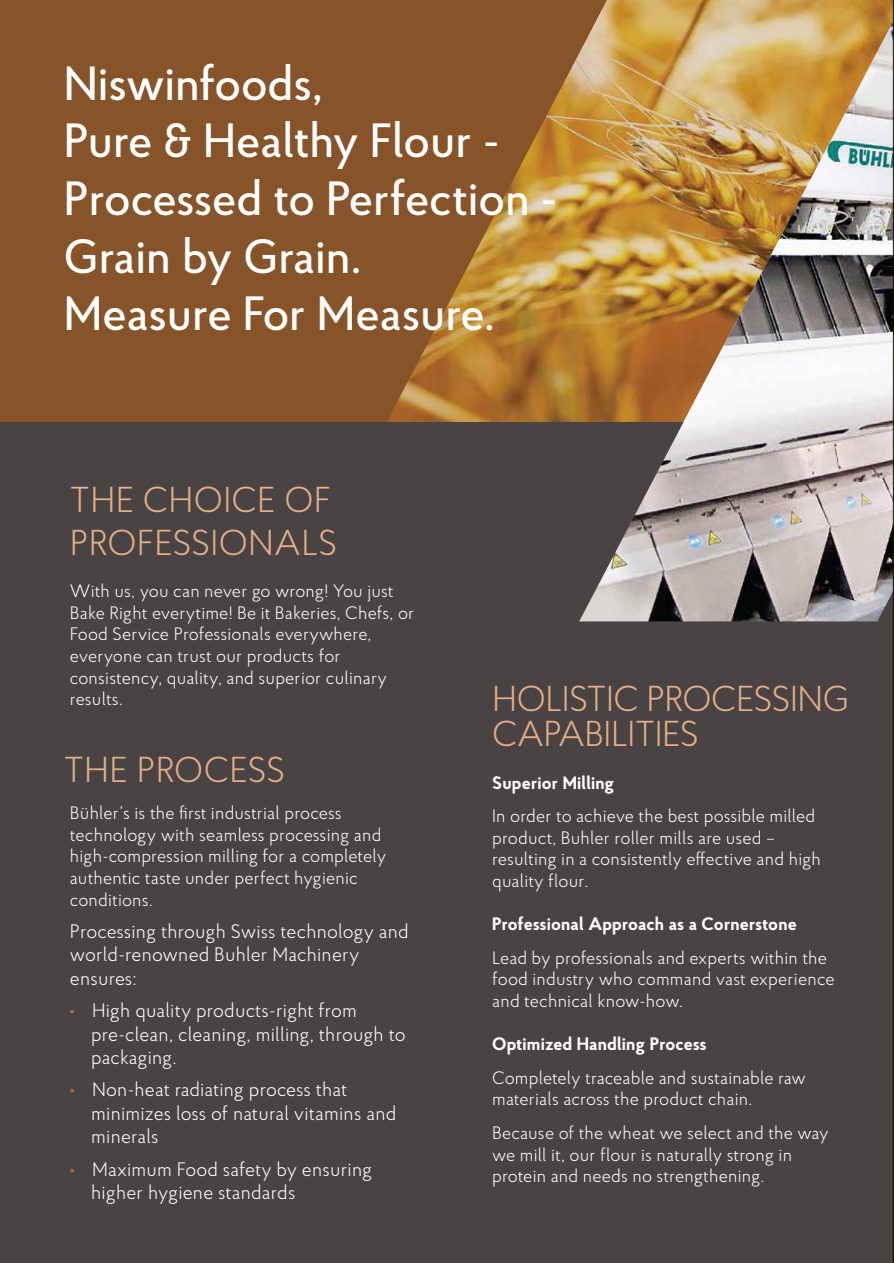
<style>
.page{position:relative;width:894px;height:1263px;background:#fff}
.page>*{position:absolute;margin:0;border:0;box-sizing:border-box;transform-origin:0 0}
.t1{font:500 48px/57.6px "Proba Pro";color:#fff}
.t2{font:300 36px/43.2px "Proba Pro";letter-spacing:.01em;color:#e2af88}
.t3{font:300 36px/34.5px "Proba Pro";letter-spacing:-.01em;color:#e2af88}
.t4{font:300 19.5px/23.4px "Proba Pro";letter-spacing:.01em;color:#fff}
.t5{font:300 18px/21.6px "Proba Pro";letter-spacing:.01em;color:#fff}
.t6{font:700 18px "Proba Pro";letter-spacing:.01em;color:#fff}
.s1{font-weight:700;color:#aa6f44}
</style>
<div class="page">
<svg style="left:0;top:0;width:607px;height:422px;background:#8e5b2b"></svg>
<div style="left:0;top:422px;width:894px;height:841px;background:#494343"></div>
<img style="left:579px;top:23px;width:314px;height:598px">
<hr style="left:893px;top:0;width:1px;height:1263px;background:#1a0e04">
<h1 class="t1" style="left:64px;top:53px;width:495px">Niswinfoods,<br>Pure &amp; Healthy Flour -<br>Processed to Perfection -<br>Grain by Grain.<br>Measure For Measure.</h1>
<h2 class="t2" style="left:70px;top:477px;width:269px">THE CHOICE OF<br>PROFESSIONALS</h2>
<p class="t5" style="left:70px;top:580px;width:346px">With us, you can never go wrong! You just Bake Right everytime! Be it Bakeries, Chefs, or Food Service Professionals everywhere, everyone can trust our products for consistency, quality, and superior culinary results.</p>
<h2 class="t2" style="left:64px;top:747px;width:223px">THE PROCESS</h2>
<p class="t5" style="left:70px;top:802px;width:318px">Bühler’s is the first industrial process technology with seamless processing and high-compression milling for a completely authentic taste under perfect hygienic conditions.</p>
<p class="t4" style="left:70px;top:919px;width:340px">Processing through Swiss technology and world-renowned Buhler Machinery ensures:</p>
<p class="t4" style="left:91px;top:998px;width:316px;text-indent:-21px"><span class="s1">•</span> High quality products-right from pre-clean, cleaning, milling, through to packaging.</p>
<p class="t4" style="left:91px;top:1077px;width:306px;text-indent:-21px"><span class="s1">•</span> Non-heat radiating process that minimizes loss of natural vitamins and minerals</p>
<p class="t4" style="left:91px;top:1157px;width:282px;text-indent:-21px"><span class="s1">•</span> Maximum Food safety by ensuring higher hygiene standards</p>
<h2 class="t3" style="left:492px;top:681px;width:359px">HOLISTIC PROCESSING<br>CAPABILITIES</h2>
<p class="t6" style="left:492px;top:770px;width:124px">Superior Milling</p>
<p class="t5" style="left:492px;top:805px;width:330px">In order to achieve the best possible milled product, Buhler roller mills are used – resulting in a consistently effective and high quality flour.</p>
<p class="t6" style="left:492px;top:912px;width:306px">Professional Approach as a Cornerstone</p>
<p class="t5" style="left:492px;top:946px;width:344px">Lead by professionals and experts within the food industry who command vast experience and technical know-how.</p>
<p class="t6" style="left:492px;top:1032px;width:216px">Optimized Handling Process</p>
<p class="t5" style="left:492px;top:1066px;width:315px">Completely traceable and sustainable raw materials across the product chain.</p>
<p class="t5" style="left:492px;top:1122px;width:338px">Because of the wheat we select and the way we mill it, our flour is naturally strong in protein and needs no strengthening.</p>
</div>
